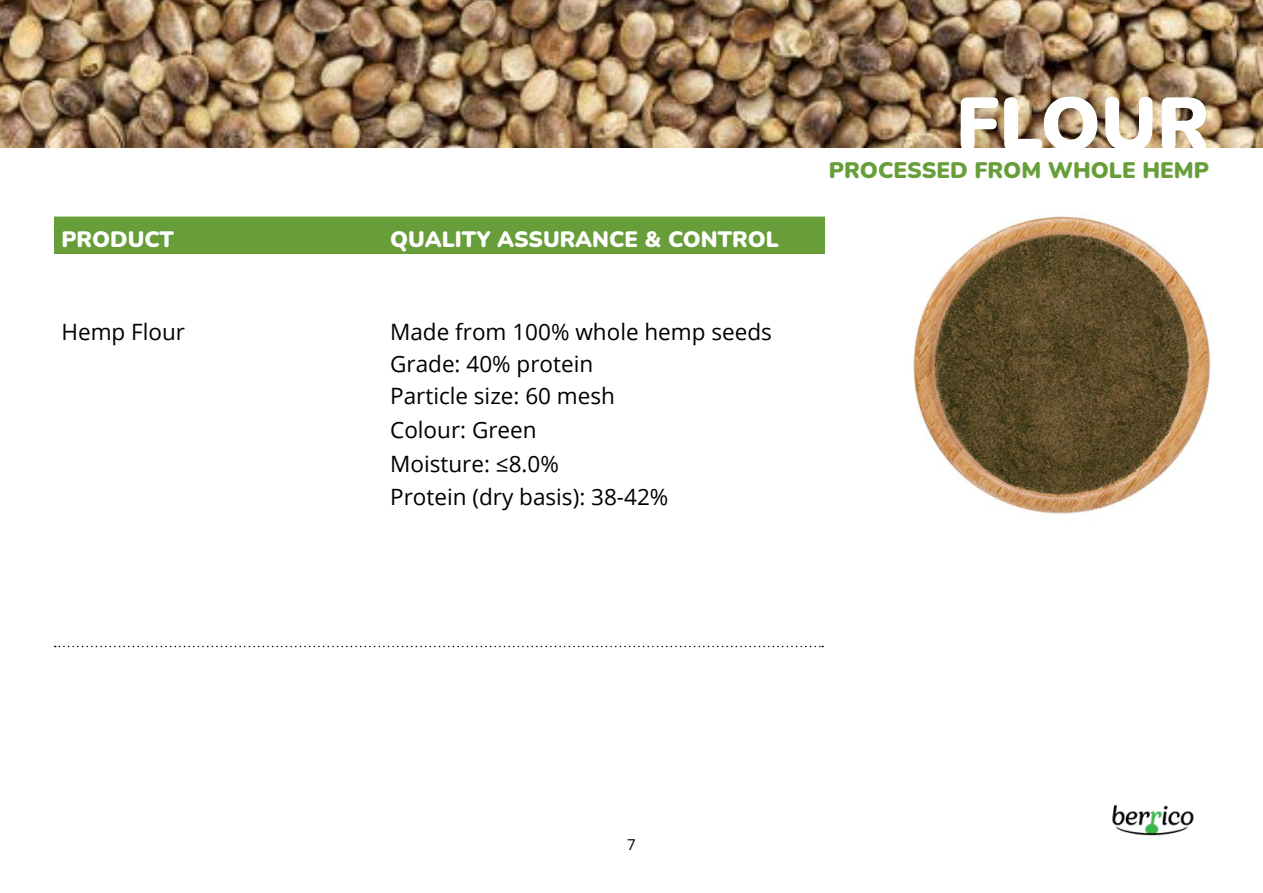
<style>
.page{position:relative;width:1263px;height:893px;background:#fff}
.page>*{position:absolute;margin:0;border:0;box-sizing:border-box;transform-origin:0 0}
.t1{font:900 75px "Nunito";color:#fff}
.t2{font:22.5px/32.1px "Open Sans";color:#000}
.t3{font:900 22.5px "Nunito";color:#679e39}
.t4{font:900 22.35px "Nunito";color:#fff}
.t5{font:15px "Open Sans";color:#000}
</style>
<div class="page">
<img style="left:0;top:0;width:1263px;height:147px">
<div style="left:54px;top:217px;width:771px;height:37px;background:#679e39"></div>
<img style="left:913px;top:216px;width:298px;height:298px">
<svg style="left:55px;top:646px;width:768px;height:1px"></svg>
<img style="left:1112px;top:804px;width:82px;height:32px">
<p class="t4" style="left:61px;top:223px;width:114px">PRODUCT</p>
<p class="t4" style="left:390px;top:223px;width:390px">QUALITY ASSURANCE &amp; CONTROL</p>
<p class="t2" style="left:61px;top:315px;width:125px">Hemp Flour</p>
<p class="t2" style="left:390px;top:315px;width:383px">Made from 100% whole hemp seeds<br>Grade: 40% protein<br>Particle size: 60 mesh</p>
<p class="t2" style="left:390px;top:412px;width:170px;line-height:34.2px">Colour: Green<br>Moisture: ≤8.0%</p>
<p class="t2" style="left:390px;top:480px;width:280px">Protein (dry basis): 38-42%</p>
<h1 class="t1" style="left:956px;top:70px;width:255px">FLOUR</h1>
<p class="t3" style="left:829px;top:154px;width:381px">PROCESSED FROM WHOLE HEMP</p>
<p class="t5" style="left:627px;top:834px;width:10px">7</p>
</div>
